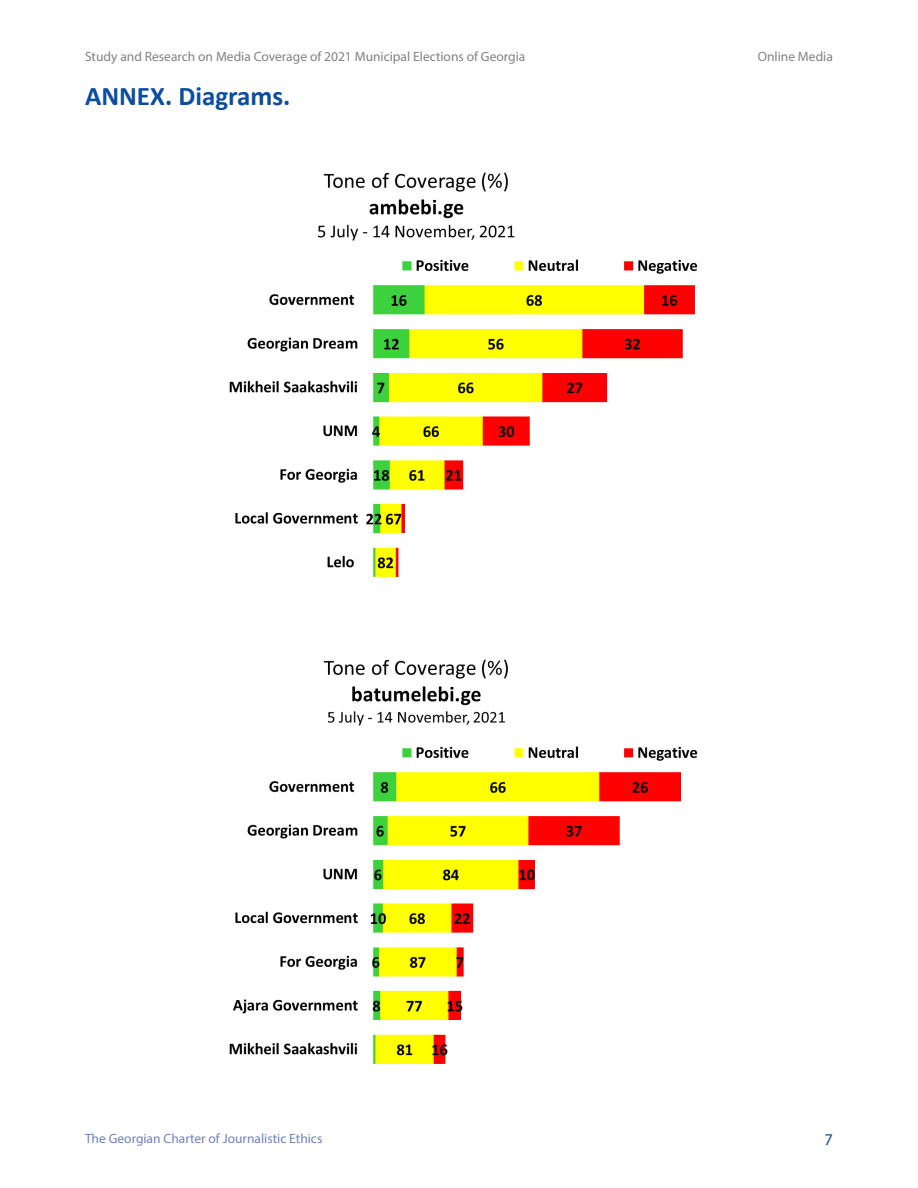
<style>
.page{position:relative;width:918px;height:1188px;background:#fff}
.page>*{position:absolute;margin:0;border:0;box-sizing:border-box;transform-origin:0 0}
.t1{font:700 27px "Calibri";color:#0d4da1}
.t2{font:16.5px "Myriad Pro";color:#0d4da1}
.t3{font:13.5px "Myriad Pro";color:#808285}
.t4{font:13.5px "Myriad Pro";color:#6f80bf}
</style>
<div class="page">
<img style="left:229px;top:172px;width:469px;height:405px">
<img style="left:229px;top:659px;width:469px;height:405px">
<p class="t3" style="left:85px;top:48px;width:442px">Study and Research on Media Coverage of 2021 Municipal Elections of Georgia</p>
<p class="t3" style="left:758px;top:48px;width:77px">Online Media</p>
<p class="t1" style="left:85px;top:77px;width:207px">ANNEX. Diagrams.</p>
<p class="t4" style="left:85px;top:1130px;width:239px">The Georgian Charter of Journalistic Ethics</p>
<p class="t2" style="left:824px;top:1130px;width:10px">7</p>
</div>
